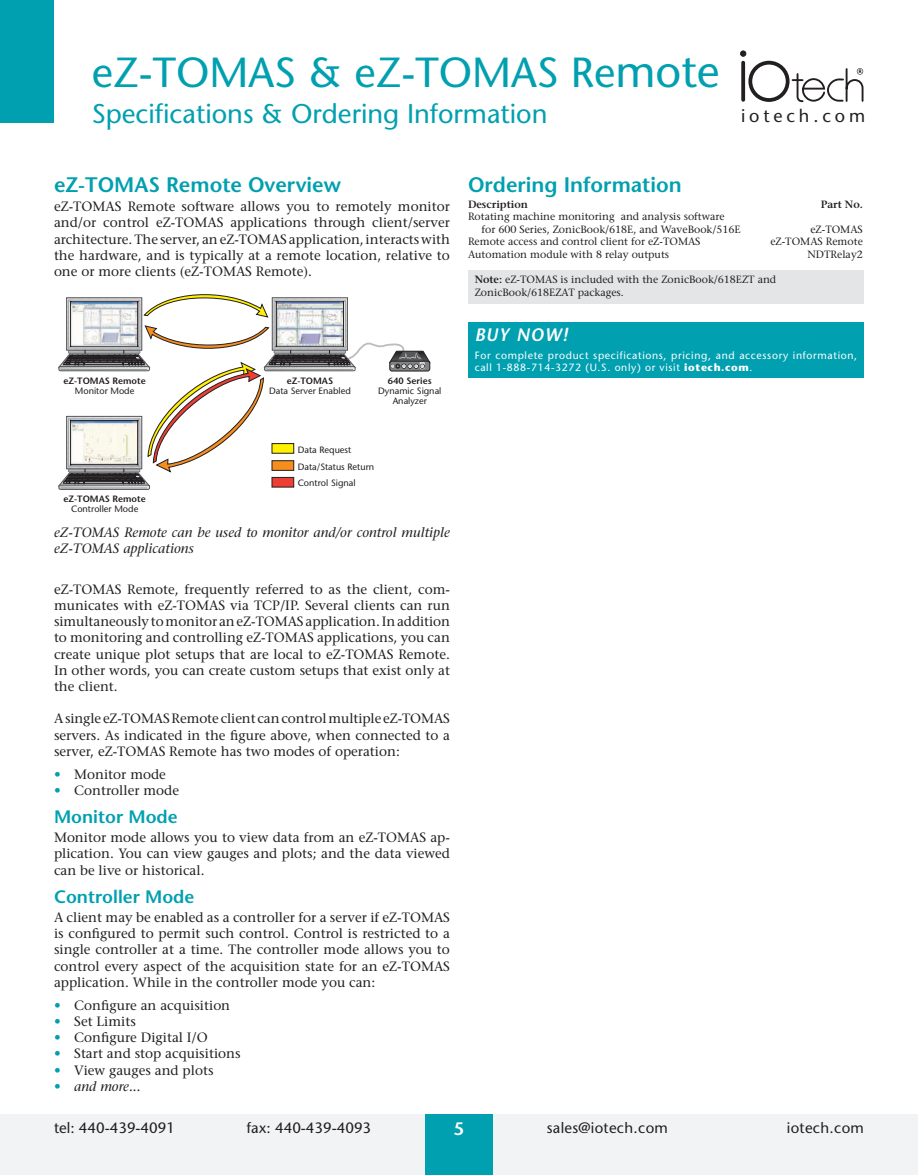
<style>
.page{position:relative;width:918px;height:1175px;background:#fff}
.page>*{position:absolute;margin:0;border:0;box-sizing:border-box;transform-origin:0 0}
.t1{font:42px "Stone Sans";color:#00a0b0}
.t2{font:27px "Stone Sans";color:#00a0b0}
.t3{font:600 21px "Stone Sans";color:#00a0b0}
.t4{font:600 18px "Stone Sans";color:#00a0b0}
.t5{font:18px "Stone Sans";letter-spacing:.215em;color:#231f20}
.t6{font:italic 600 18px "Stone Sans";letter-spacing:.06em;color:#fff}
.t7{font:600 18px "Stone Sans";color:#fff}
.t8{font:15px "Stone Sans";letter-spacing:.01em;color:#231f20}
.t9{font:13.5px/16.2px "Stone Serif";color:#231f20;text-align:justify}
.t10{font:italic 13.5px/16.2px "Stone Serif";color:#231f20}
.t11{font:10.5px/12.6px "Stone Serif";color:#231f20}
.t12{font:10.5px/12.6px "Stone Sans";letter-spacing:.06em;color:#fff}
.t13{font:600 10.5px "Stone Serif";color:#231f20}
.t14{font:9.15px/17px "Stone Sans";color:#231f20}
.t15{font:600 9.15px "Stone Sans";color:#231f20}
.s1{font-size:45px}
.s2{color:#00a0b0}
.s3{font-style:normal;color:#00a0b0}
.s4{font-weight:600}
.s5{font-weight:700}
</style>
<div class="page">
<div style="left:748px;top:61px;width:42px;height:41px;border:4px solid #231f20;border-radius:50%"></div>
<svg style="left:741px;top:63px;width:4px;height:37px"></svg>
<svg style="left:740px;top:51px;width:6px;height:5px"></svg>
<svg style="left:793px;top:68px;width:71px;height:35px"></svg>
<div style="left:0;top:1114px;width:918px;height:60px;background:#f2f3f4"></div>
<div style="left:425px;top:1114px;width:68px;height:60px;background:#00a0b0"></div>
<div style="left:0;top:0;width:54px;height:122px;background:#00a0b0"></div>
<div style="left:468px;top:270px;width:396px;height:34px;background:#e4e5e7"></div>
<div style="left:468px;top:322px;width:396px;height:56px;background:#00a0b0"></div>
<svg style="left:59px;top:294px;width:371px;height:195px"></svg>
<h1 class="t1" style="left:92px;top:46px;width:629px">eZ-TOMAS &amp; eZ-TOMAS Re<span class="s1">mote</span></h1>
<h2 class="t2" style="left:92px;top:96px;width:457px">Specifications &amp; Ordering Information</h2>
<h3 class="t5" style="left:741px;top:105px;width:126px">iotech.com</h3>
<h3 class="t3" style="left:54px;top:172px;width:288px">eZ-TOMAS Remote Overview</h3>
<p class="t9" style="left:54px;top:198px;width:398px">eZ-TOMAS Remote software allows you to remotely monitor and/or control eZ-TOMAS applications through client/server architecture. The server, an eZ-TOMAS application, interacts with the hardware, and is typically at a remote location, relative to one or more clients (eZ-TOMAS Remote).</p>
<p class="t15" style="left:64px;top:375px;width:84px">eZ-TOMAS Remote</p>
<p class="t14" style="left:75px;top:382px;width:61px">Monitor Mode</p>
<p class="t15" style="left:64px;top:493px;width:84px">eZ-TOMAS Remote</p>
<p class="t14" style="left:71px;top:501px;width:69px">Controller Mode</p>
<p class="t15" style="left:287px;top:375px;width:48px">eZ-TOMAS</p>
<p class="t14" style="left:269px;top:382px;width:83px">Data Server Enabled</p>
<p class="t15" style="left:388px;top:375px;width:45px">640 Series</p>
<p class="t14" style="left:378px;top:386px;width:65px;line-height:10.1px;text-align:center">Dynamic Signal<br>Analyzer</p>
<p class="t14" style="left:298px;top:441px;width:78px">Data Request<br>Data/Status Return<br>Control Signal</p>
<p class="t10" style="left:54px;top:524px;width:397px">eZ-TOMAS Remote can be used to monitor and/or control multiple eZ-TOMAS applications</p>
<p class="t9" style="left:54px;top:581px;width:398px">eZ-TOMAS Remote, frequently referred to as the client, com&shy;municates with eZ-TOMAS via TCP/IP. Several clients can run simultaneously to monitor an eZ-TOMAS application. In addition to monitoring and controlling eZ-TOMAS applications, you can create unique plot setups that are local to eZ-TOMAS Remote.<br>In other words, you can create custom setups that exist only at the client.</p>
<p class="t9" style="left:54px;top:710px;width:398px">A single eZ-TOMAS Remote client can control multiple eZ-TOMAS servers. As indicated in the figure above, when connected to a server, eZ-TOMAS Remote has two modes of operation:</p>
<p class="t9" style="left:54px;top:766px;width:113px"><span class="s2">•</span> Monitor mode</p>
<p class="t9" style="left:54px;top:782px;width:127px"><span class="s2">•</span> Controller mode</p>
<h3 class="t4" style="left:54px;top:806px;width:125px">Monitor Mode</h3>
<p class="t9" style="left:54px;top:829px;width:398px">Monitor mode allows you to view data from an eZ-TOMAS ap&shy;plication. You can view gauges and plots; and the data viewed can be live or historical.</p>
<h3 class="t4" style="left:54px;top:885px;width:142px">Controller Mode</h3>
<p class="t9" style="left:54px;top:909px;width:398px">A client may be enabled as a controller for a server if eZ-TOMAS is configured to permit such control. Control is restricted to a single controller at a time. The controller mode allows you to control every aspect of the acquisition state for an eZ-TOMAS application. While in the controller mode you can:</p>
<p class="t9" style="left:54px;top:996px;width:178px"><span class="s2">•</span> Configure an acquisition</p>
<p class="t9" style="left:54px;top:1013px;width:83px"><span class="s2">•</span> Set Limits</p>
<p class="t9" style="left:54px;top:1029px;width:155px"><span class="s2">•</span> Configure Digital I/O</p>
<p class="t9" style="left:54px;top:1045px;width:188px"><span class="s2">•</span> Start and stop acquisitions</p>
<p class="t9" style="left:54px;top:1061px;width:161px"><span class="s2">•</span> View gauges and plots</p>
<p class="t10" style="left:54px;top:1077px;width:88px"><span class="s3">•</span> and more...</p>
<h3 class="t3" style="left:468px;top:172px;width:215px">Ordering Information</h3>
<p class="t13" style="left:468px;top:197px;width:62px">Description</p>
<p class="t13" style="left:821px;top:197px;width:44px">Part No.</p>
<p class="t11" style="left:482px;top:210px;width:261px;text-indent:-14px">Rotating machine monitoring and analysis software for 600 Series, ZonicBook/618E, and WaveBook/516E</p>
<p class="t11" style="left:810px;top:223px;width:54px">eZ-TOMAS</p>
<p class="t11" style="left:468px;top:235px;width:234px">Remote access and control client for eZ-TOMAS</p>
<p class="t11" style="left:770px;top:235px;width:94px">eZ-TOMAS Remote</p>
<p class="t11" style="left:468px;top:248px;width:203px">Automation module with 8 relay outputs</p>
<p class="t11" style="left:808px;top:248px;width:57px">NDTRelay2</p>
<p class="t11" style="left:475px;top:273px;width:303px"><span class="s4">Note:</span> eZ-TOMAS is included with the ZonicBook/618EZT and<br>ZonicBook/618EZAT packages.</p>
<h3 class="t6" style="left:475px;top:323px;width:94px">BUY NOW!</h3>
<p class="t12" style="left:475px;top:348px;width:384px">For complete product specifications, pricing, and accessory information, call 1-888-714-3272 (U.S. only) or visit <span class="s5">iotech.com</span>.</p>
<p class="t8" style="left:54px;top:1118px;width:123px">tel: 440-439-4091</p>
<p class="t8" style="left:247px;top:1118px;width:126px">fax: 440-439-4093</p>
<h3 class="t7" style="left:454px;top:1117px;width:12px">5</h3>
<p class="t8" style="left:547px;top:1118px;width:123px">sales@iotech.com</p>
<p class="t8" style="left:787px;top:1118px;width:79px">iotech.com</p>
</div>
